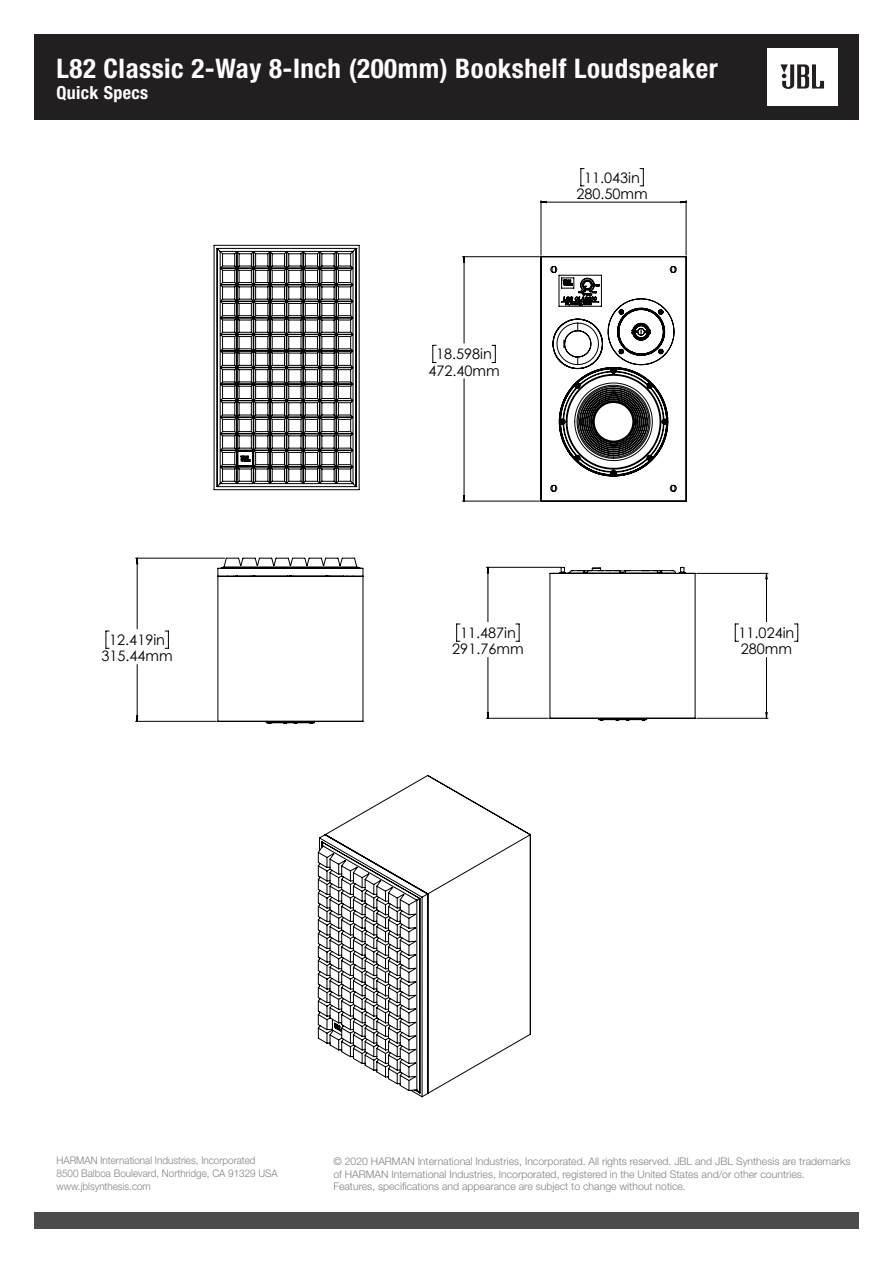
<style>
.page{position:relative;width:893px;height:1263px;background:#fff}
.page>*{position:absolute;margin:0;border:0;box-sizing:border-box;transform-origin:0 0}
.t1{font:700 condensed 27px "Helvetica Neue LT Pro";letter-spacing:.02em;color:#fff}
.t2{font:700 condensed 18px "Helvetica Neue LT Pro";letter-spacing:.02em;color:#fff}
.t3{font:14.55px/16.2px "Century Gothic";color:#000;text-align:center}
.t4{font:300 10.5px/12.6px "Helvetica Neue LT Pro";color:#808285}
.t5{font:300 10.5px "Helvetica Neue LT Pro";color:#808285;scale:.94 1}
</style>
<div class="page">
<div style="left:34px;top:1213px;width:825px;height:16px;background:#4b4c4d"></div>
<div style="left:34px;top:34px;width:825px;height:85px;background:#231f20"></div>
<div style="left:767px;top:48px;width:70px;height:57px;background:#fff"></div>
<svg style="left:780px;top:64px;width:44px;height:25px"></svg>
<hr style="left:82px;top:153px;width:1px;height:373px;background:#000">
<hr style="left:82px;top:153px;width:721px;height:1px;background:#000">
<hr style="left:892px;top:153px;width:1px;height:373px;background:#000">
<hr style="left:82px;top:946px;width:721px;height:1px;background:#000">
<svg style="left:213px;top:168px;width:474px;height:334px"></svg>
<svg style="left:214px;top:245px;width:146px;height:245px"></svg>
<svg style="left:541px;top:256px;width:145px;height:245px"></svg>
<hr style="left:86px;top:536px;width:1px;height:203px;background:#000">
<hr style="left:86px;top:536px;width:721px;height:1px;background:#000">
<hr style="left:892px;top:536px;width:1px;height:203px;background:#000">
<hr style="left:86px;top:852px;width:721px;height:1px;background:#000">
<svg style="left:106px;top:536px;width:692px;height:186px"></svg>
<svg style="left:550px;top:567px;width:145px;height:154px"></svg>
<svg style="left:217px;top:558px;width:146px;height:166px"></svg>
<hr style="left:278px;top:769px;width:1px;height:335px;background:#000">
<hr style="left:278px;top:769px;width:268px;height:1px;background:#000">
<hr style="left:567px;top:769px;width:1px;height:335px;background:#000">
<hr style="left:278px;top:1262px;width:268px;height:1px;background:#000">
<svg style="left:318px;top:775px;width:213px;height:322px"></svg>
<p class="t1" style="left:57px;top:52px;width:663px">L82 Classic 2-Way 8-Inch (200mm) Bookshelf Loudspeaker</p>
<p class="t2" style="left:57px;top:82px;width:93px">Quick Specs</p>
<p class="t3" style="left:102px;top:631px;width:73px">12.419in<br>315.44mm</p>
<p class="t3" style="left:428px;top:346px;width:73px">18.598in<br>472.40mm</p>
<p class="t3" style="left:576px;top:169px;width:73px">11.043in<br>280.50mm</p>
<p class="t3" style="left:452px;top:624px;width:73px">11.487in<br>291.76mm</p>
<p class="t3" style="left:739px;top:624px;width:57px;text-align:left">11.024in<br>280mm</p>
<p class="t5" style="left:57px;top:1154px;width:213px">HARMAN International Industries, Incorporated</p>
<p class="t5" style="left:57px;top:1167px;width:237px">8500 Balboa Boulevard, Northridge, CA 91329 USA</p>
<p class="t5" style="left:57px;top:1179px;width:102px">www.jblsynthesis.com</p>
<p class="t4" style="left:333px;top:1155px;width:518px">© 2020 HARMAN International Industries, Incorporated. All rights reserved. JBL and JBL Synthesis are trademarks of HARMAN International Industries, Incorporated, registered in the United States and/or other countries.<br>Features, specifications and appearance are subject to change without notice.</p>
</div>
